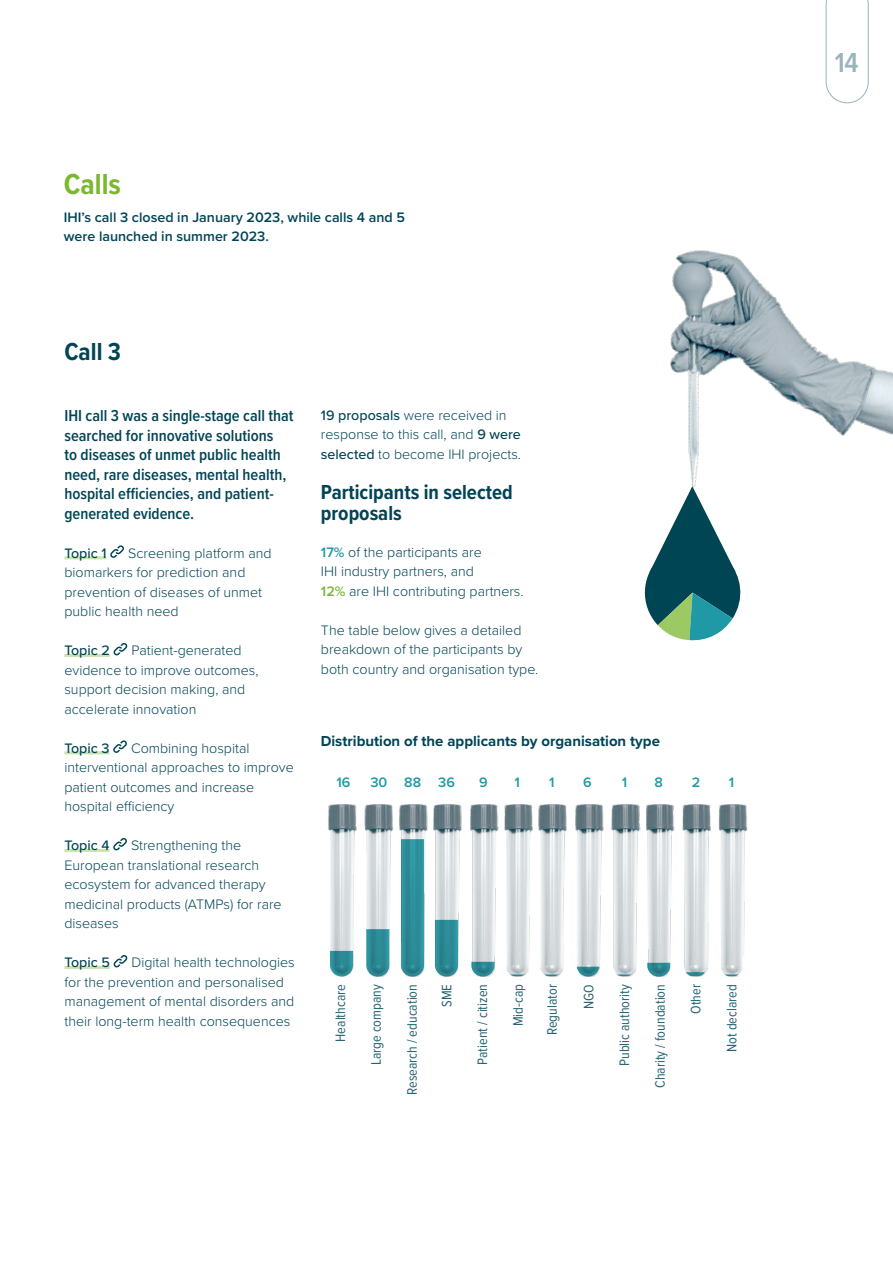
<style>
.page{position:relative;width:893px;height:1263px;background:#fff}
.page>*{position:absolute;margin:0;border:0;box-sizing:border-box;transform-origin:0 0}
.t1{font:700 30px "Proxima Nova Cond";color:#7cb82f}
.t2{font:600 28.5px "Proxima Nova Cond";color:#99b4bb}
.t3{font:700 25.5px "Proxima Nova Cond";color:#045}
.Call-Subtitle{font:700 21px/21px "Proxima Nova Cond";color:#045}
.Text{font:600 16.5px/19.5px "Proxima Nova Cond";color:#045}
.Text-2{font:700 15px "Proxima Nova";color:#045}
.Text-3{font:300 14.25px/19.5px "Proxima Nova";color:#045}
.Text-4{font:14.25px "Proxima Nova Cond";color:#266373}
.Text-5{font:600 14.25px/19.5px "Proxima Nova";color:#045}
.Text-6{font:500 14.25px "Proxima Nova";color:#045}
.Text-7{font:600 14.25px "Proxima Nova";color:#1e9aa6}
.s1{font-weight:500}
.s2{font-weight:600;color:#1e9aa6}
.s3{font-weight:600;color:#7cb82f}
</style>
<div class="page">
<hr style="left:64px;top:556px;width:43px;height:3px;background:#cbe3ac">
<hr style="left:64px;top:654px;width:46px;height:3px;background:#cbe3ac">
<hr style="left:64px;top:751px;width:46px;height:3px;background:#cbe3ac">
<hr style="left:64px;top:849px;width:46px;height:3px;background:#cbe3ac">
<hr style="left:64px;top:966px;width:46px;height:3px;background:#cbe3ac">
<svg style="left:110px;top:545px;width:14px;height:13px"></svg>
<svg style="left:113px;top:643px;width:15px;height:12px"></svg>
<svg style="left:113px;top:740px;width:14px;height:13px"></svg>
<svg style="left:113px;top:838px;width:14px;height:12px"></svg>
<svg style="left:113px;top:955px;width:15px;height:12px"></svg>
<img style="left:670px;top:250px;width:223px;height:186px">
<img style="left:328px;top:804px;width:420px;height:173px">
<svg style="left:686px;top:972px;width:19px;height:4px"></svg>
<svg style="left:544px;top:974px;width:15px;height:2px"></svg>
<svg style="left:617px;top:974px;width:14px;height:2px"></svg>
<svg style="left:510px;top:974px;width:15px;height:2px"></svg>
<svg style="left:330px;top:951px;width:23px;height:25px"></svg>
<svg style="left:366px;top:929px;width:23px;height:47px"></svg>
<svg style="left:401px;top:839px;width:23px;height:137px;background:#2f909b"></svg>
<svg style="left:435px;top:920px;width:23px;height:56px"></svg>
<svg style="left:471px;top:962px;width:23px;height:14px"></svg>
<svg style="left:647px;top:963px;width:23px;height:14px"></svg>
<svg style="left:577px;top:967px;width:22px;height:9px"></svg>
<svg style="left:725px;top:956px;width:22px;height:21px"></svg>
<svg style="left:644px;top:343px;width:101px;height:298px"></svg>
<svg style="left:826px;top:0;width:42px;height:103px"></svg>
<p class="t1" style="left:64px;top:162px;width:59px">Calls</p>
<p class="Text-5" style="left:64px;top:207px;width:343px">IHI’s call 3 closed in January 2023, while calls 4 and 5 were launched in summer 2023.</p>
<p class="t3" style="left:64px;top:333px;width:58px">Call 3</p>
<p class="Text" style="left:64px;top:406px;width:231px">IHI call 3 was a single-stage call that searched for innovative solutions<br>to diseases of unmet public health need, rare diseases, mental health, hospital efficiencies, and patient&shy;generated evidence.</p>
<p class="Text-6" style="left:64px;top:542px;width:44px">Topic 1</p>
<p class="Text-3" style="left:64px;top:543px;width:209px;text-indent:64px">Screening platform and biomarkers for prediction and prevention of diseases of unmet public health need</p>
<p class="Text-6" style="left:64px;top:640px;width:47px">Topic 2</p>
<p class="Text-3" style="left:64px;top:640px;width:196px;text-indent:67px">Patient-generated evidence to improve outcomes, support decision making, and accelerate innovation</p>
<p class="Text-6" style="left:64px;top:737px;width:47px">Topic 3</p>
<p class="Text-3" style="left:64px;top:738px;width:231px;text-indent:67px">Combining hospital interventional approaches to improve patient outcomes and increase hospital efficiency</p>
<p class="Text-6" style="left:64px;top:835px;width:47px">Topic 4</p>
<p class="Text-3" style="left:64px;top:835px;width:219px;text-indent:67px">Strengthening the<br>European translational research ecosystem for advanced therapy medicinal products (ATMPs) for rare diseases</p>
<p class="Text-6" style="left:64px;top:952px;width:47px">Topic 5</p>
<p class="Text-3" style="left:64px;top:952px;width:232px;text-indent:67px">Digital health technologies for the prevention and personalised management of mental disorders and their long-term health consequences</p>
<p class="Text-3" style="left:321px;top:404px;width:202px"><span class="s1">19 proposals</span> were received in response to this call, and <span class="s1">9 were selected</span> to become IHI projects.</p>
<p class="Call-Subtitle" style="left:321px;top:481px;width:193px">Participants in selected proposals</p>
<p class="Text-3" style="left:321px;top:541px;width:204px"><span class="s2">17%</span> of the participants are<br>IHI industry partners, and<br><span class="s3">12%</span> are IHI contributing partners.</p>
<p class="Text-3" style="left:321px;top:619px;width:219px">The table below gives a detailed breakdown of the participants by both country and organisation type.</p>
<p class="Text-2" style="left:321px;top:729px;width:341px">Distribution of the applicants by organisation type</p>
<p class="Text-7" style="left:336px;top:771px;width:15px">16</p>
<p class="Text-7" style="left:370px;top:771px;width:18px">30</p>
<p class="Text-7" style="left:404px;top:771px;width:18px">88</p>
<p class="Text-7" style="left:438px;top:771px;width:18px">36</p>
<p class="Text-7" style="left:479px;top:771px;width:10px">9</p>
<p class="Text-7" style="left:514px;top:771px;width:7px">1</p>
<p class="Text-7" style="left:549px;top:771px;width:7px">1</p>
<p class="Text-7" style="left:583px;top:771px;width:10px">6</p>
<p class="Text-7" style="left:622px;top:771px;width:7px">1</p>
<p class="Text-7" style="left:655px;top:771px;width:10px">8</p>
<p class="Text-7" style="left:692px;top:771px;width:10px">2</p>
<p class="Text-7" style="left:729px;top:771px;width:7px">1</p>
<p class="Text-4" style="left:330px;top:1042px;width:59px;rotate:-90deg">Healthcare</p>
<p class="Text-4" style="left:366px;top:1065px;width:83px;rotate:-90deg">Large company</p>
<p class="Text-4" style="left:401px;top:1095px;width:112px;rotate:-90deg">Research / education</p>
<p class="Text-4" style="left:436px;top:1007px;width:24px;rotate:-90deg">SME</p>
<p class="Text-4" style="left:472px;top:1065px;width:82px;rotate:-90deg">Patient / citizen</p>
<p class="Text-4" style="left:508px;top:1026px;width:44px;rotate:-90deg">Mid-cap</p>
<p class="Text-4" style="left:541px;top:1035px;width:53px;rotate:-90deg">Regulator</p>
<p class="Text-4" style="left:578px;top:1009px;width:26px;rotate:-90deg">NGO</p>
<p class="Text-4" style="left:614px;top:1066px;width:83px;rotate:-90deg">Public authority</p>
<p class="Text-4" style="left:650px;top:1088px;width:105px;rotate:-90deg">Charity / foundation</p>
<p class="Text-4" style="left:685px;top:1014px;width:31px;rotate:-90deg">Other</p>
<p class="Text-4" style="left:721px;top:1052px;width:70px;rotate:-90deg">Not declared</p>
<h2 class="t2" style="left:835px;top:42px;width:25px">14</h2>
</div>
